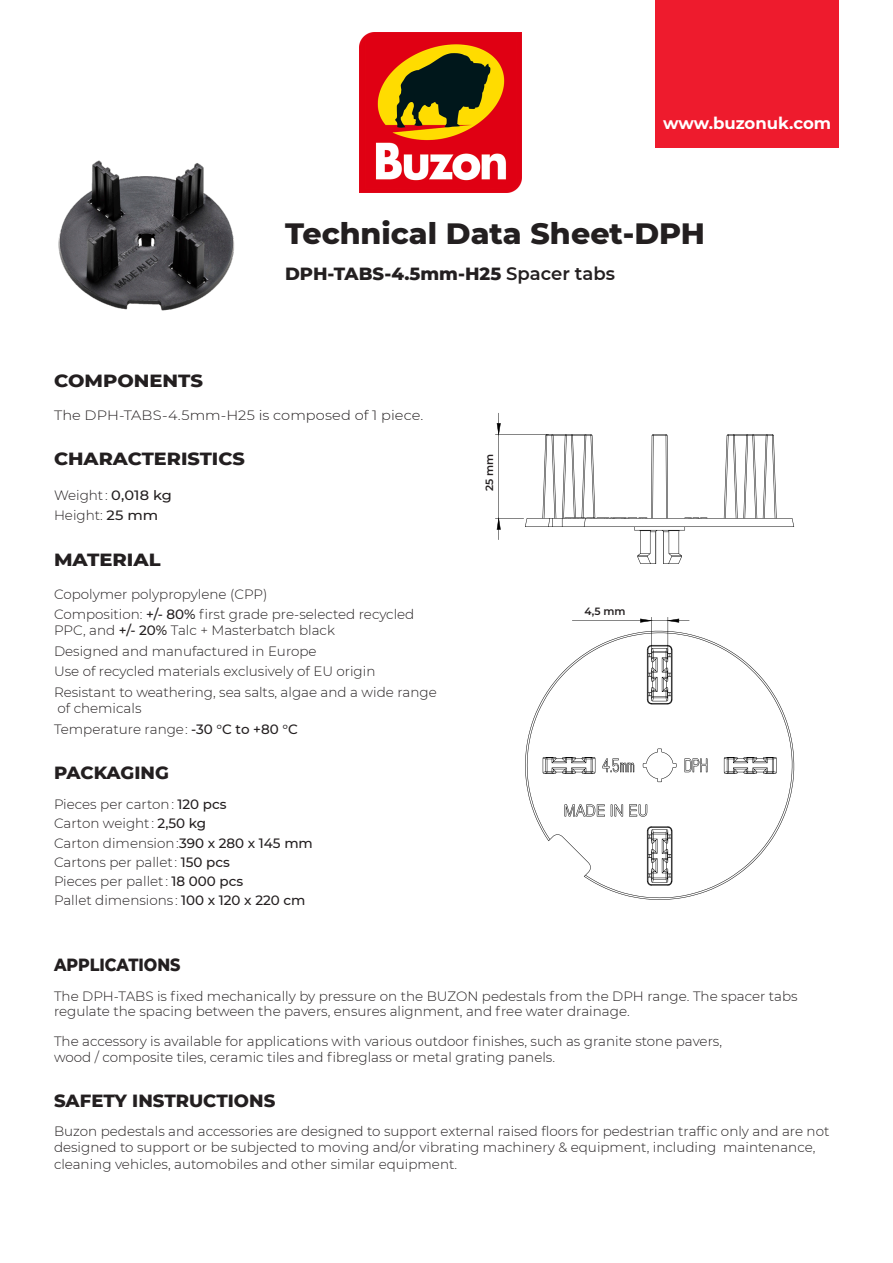
<style>
.page{position:relative;width:893px;height:1263px;background:#fff}
.page>*{position:absolute;margin:0;border:0;box-sizing:border-box;transform-origin:0 0}
.t1{font:800 30px "Montserrat";color:#231f20}
.t2{font:800 18px "Montserrat";color:#231f20}
.t3{font:800 18px "Montserrat";color:#231f20;scale:1.08 1}
.t4{font:800 18px "Montserrat";color:#231f20;scale:1.06 1}
.t5{font:800 18px "Montserrat";color:#231f20;scale:.89 1}
.t6{font:700 16.5px "Montserrat";color:#fff}
.SPA_2{font:300 13.5px/16.2px "Montserrat";color:#231f20}
.SPA_2-2{font:300 13.5px "Montserrat";color:#231f20;scale:1.08 1}
.t7{font:600 10.5px "Montserrat";color:#231f20}
.s1{font-weight:600}
.s2{font-weight:500}
</style>
<div class="page">
<img style="left:58px;top:160px;width:177px;height:151px">
<svg style="left:495px;top:413px;width:299px;height:151px"></svg>
<svg style="left:572px;top:617px;width:117px;height:14px"></svg>
<svg style="left:525px;top:631px;width:269px;height:269px"></svg>
<div style="left:655px;top:0;width:184px;height:148px;background:#ee1b2d"></div>
<img style="left:360px;top:32px;width:162px;height:161px">
<p class="t6" style="left:663px;top:111px;width:169px">www.buzonuk.com</p>
<p class="t1" style="left:285px;top:211px;width:422px">Technical Data Sheet-DPH</p>
<p class="t2" style="left:285px;top:260px;width:331px">DPH-TABS-4.5mm-H25 <span class="s1">Spacer tabs</span></p>
<p class="t3" style="left:54px;top:368px;width:140px">COMPONENTS</p>
<p class="SPA_2-2" style="left:54px;top:406px;width:344px">The DPH-TABS-4.5mm-H25 is composed of 1 piece.</p>
<p class="t4" style="left:54px;top:445px;width:181px">CHARACTERISTICS</p>
<p class="SPA_2" style="left:54px;top:486px;width:119px">Weight : <span class="s2">0,018 kg</span></p>
<p class="SPA_2" style="left:54px;top:507px;width:106px">Height: <span class="s2">25 mm</span></p>
<p class="t3" style="left:54px;top:547px;width:100px">MATERIAL</p>
<p class="SPA_2" style="left:54px;top:585px;width:215px">Copolymer polypropylene (CPP)</p>
<p class="SPA_2" style="left:54px;top:606px;width:362px">Composition: <span class="s2">+/- 80%</span> first grade pre-selected recycled<br>PPC, and <span class="s2">+/- 20%</span> Talc + Masterbatch black</p>
<p class="SPA_2" style="left:54px;top:643px;width:264px">Designed and manufactured in Europe</p>
<p class="SPA_2" style="left:54px;top:663px;width:323px">Use of recycled materials exclusively of EU origin</p>
<p class="SPA_2" style="left:54px;top:683px;width:384px">Resistant to weathering, sea salts, algae and a wide range</p>
<p class="SPA_2" style="left:57px;top:700px;width:86px">of chemicals</p>
<p class="SPA_2" style="left:54px;top:720px;width:245px">Temperature range: <span class="s2">-30 °C to +80 °C</span></p>
<p class="t2" style="left:54px;top:759px;width:116px">PACKAGING</p>
<p class="SPA_2" style="left:54px;top:796px;width:174px">Pieces per carton : <span class="s2">120 pcs</span></p>
<p class="SPA_2" style="left:54px;top:815px;width:154px">Carton weight : <span class="s2">2,50 kg</span></p>
<p class="SPA_2" style="left:54px;top:834px;width:260px">Carton dimension :<span class="s2">390 x 280 x 145 mm</span></p>
<p class="SPA_2" style="left:54px;top:853px;width:177px">Cartons per pallet : <span class="s2">150 pcs</span></p>
<p class="SPA_2" style="left:54px;top:873px;width:191px">Pieces per pallet : <span class="s2">18 000 pcs</span></p>
<p class="SPA_2" style="left:54px;top:892px;width:253px">Pallet dimensions : <span class="s2">100 x 120 x 220 cm</span></p>
<p class="t7" style="left:482px;top:491px;width:39px;rotate:-90deg">25 mm</p>
<p class="t7" style="left:584px;top:604px;width:43px">4,5 mm</p>
<p class="t5" style="left:54px;top:951px;width:144px">APPLICATIONS</p>
<p class="SPA_2" style="left:54px;top:988px;width:745px;line-height:15px">The DPH-TABS is fixed mechanically by pressure on the BUZON pedestals from the DPH range. The spacer tabs regulate the spacing between the pavers, ensures alignment, and free water drainage.</p>
<p class="SPA_2" style="left:54px;top:1032px;width:670px">The accessory is available for applications with various outdoor finishes, such as granite stone pavers,</p>
<p class="SPA_2" style="left:54px;top:1049px;width:503px">wood / composite tiles, ceramic tiles and fibreglass or metal grating panels.</p>
<p class="t2" style="left:54px;top:1087px;width:223px">SAFETY INSTRUCTIONS</p>
<p class="SPA_2" style="left:54px;top:1123px;width:777px">Buzon pedestals and accessories are designed to support external raised floors for pedestrian traffic only and are not designed to support or be subjected to moving and/or vibrating machinery &amp; equipment, including maintenance, cleaning vehicles, automobiles and other similar equipment.</p>
</div>
